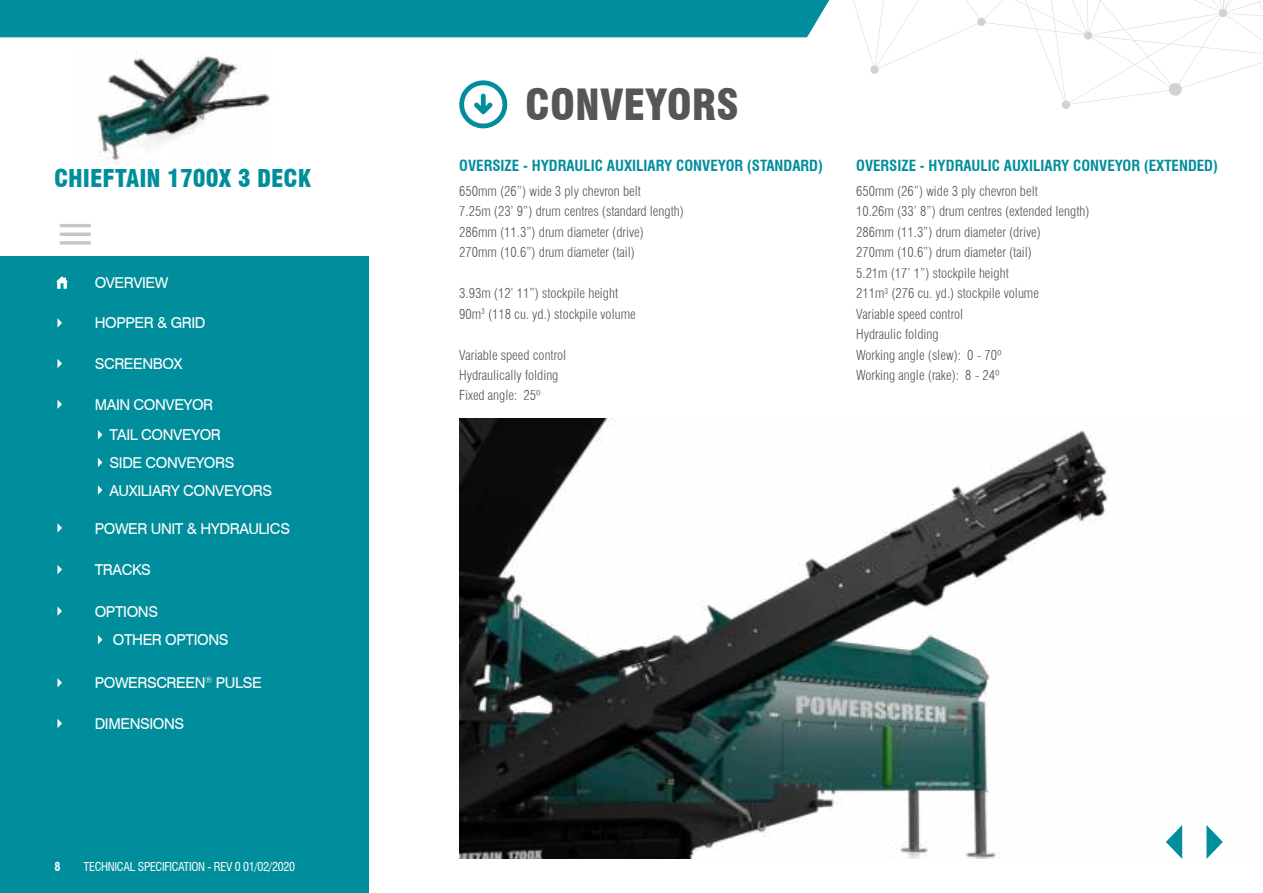
<style>
.page{position:relative;width:1263px;height:893px;background:#fff}
.page>*{position:absolute;margin:0;border:0;box-sizing:border-box;transform-origin:0 0}
.t1{font:900 condensed 42px "Swiss 721 BT";color:#575656}
.t2{font:900 condensed 24px "Swiss 721 BT";color:#008e9c}
.t3{font:15px "Swiss 721 BT";letter-spacing:-.025em;color:#fff}
.t4{font:700 condensed 15px "Swiss 721 BT";color:#008e9c}
.t5{font:300 condensed 13.5px/20.4px "Swiss 721 BT";color:#575656}
.t6{font:condensed 12px "Swiss 721 BT";letter-spacing:-.025em;color:#fff}
.t7{font:700 condensed 12px "Swiss 721 BT";color:#fff}
</style>
<div class="page">
<div style="left:0;top:257px;width:368px;height:636px;background:#008e9c"></div>
<img style="left:97px;top:52px;width:173px;height:108px">
<hr style="left:60px;top:241px;width:31px;height:4px;background:#cfcfce">
<hr style="left:60px;top:233px;width:31px;height:3px;background:#c6c6c5">
<hr style="left:60px;top:224px;width:31px;height:3px;background:#c6c6c5">
<svg style="left:295px;top:0;width:968px;height:129px"></svg>
<div style="left:0;top:0;width:856px;height:37px;background:#008e9c"></div>
<img style="left:459px;top:418px;width:724px;height:441px">
<svg style="left:56px;top:276px;width:12px;height:13px"></svg>
<svg style="left:57px;top:318px;width:5px;height:10px"></svg>
<svg style="left:57px;top:359px;width:5px;height:9px"></svg>
<svg style="left:57px;top:523px;width:5px;height:10px"></svg>
<svg style="left:57px;top:678px;width:5px;height:9px"></svg>
<svg style="left:1206px;top:825px;width:17px;height:34px"></svg>
<svg style="left:1166px;top:825px;width:16px;height:34px"></svg>
<svg style="left:98px;top:430px;width:4px;height:9px"></svg>
<svg style="left:57px;top:400px;width:5px;height:9px"></svg>
<svg style="left:98px;top:458px;width:4px;height:9px"></svg>
<svg style="left:98px;top:635px;width:4px;height:9px"></svg>
<svg style="left:57px;top:565px;width:5px;height:9px"></svg>
<svg style="left:57px;top:719px;width:5px;height:9px"></svg>
<svg style="left:57px;top:606px;width:5px;height:10px"></svg>
<svg style="left:98px;top:485px;width:4px;height:10px"></svg>
<h2 class="t2" style="left:54px;top:164px;width:258px">CHIEFTAIN 1700X 3 DECK</h2>
<p class="t3" style="left:95px;top:274px;width:75px">OVERVIEW</p>
<p class="t3" style="left:95px;top:314px;width:112px">HOPPER &amp; GRID</p>
<p class="t3" style="left:95px;top:355px;width:89px">SCREENBOX</p>
<p class="t3" style="left:95px;top:396px;width:120px">MAIN CONVEYOR</p>
<p class="t3" style="left:110px;top:426px;width:113px">TAIL CONVEYOR</p>
<p class="t3" style="left:110px;top:454px;width:126px">SIDE CONVEYORS</p>
<p class="t3" style="left:110px;top:482px;width:164px">AUXILIARY CONVEYORS</p>
<p class="t3" style="left:95px;top:520px;width:197px">POWER UNIT &amp; HYDRAULICS</p>
<p class="t3" style="left:95px;top:561px;width:58px">TRACKS</p>
<p class="t3" style="left:95px;top:603px;width:65px">OPTIONS</p>
<p class="t3" style="left:113px;top:631px;width:117px">OTHER OPTIONS</p>
<p class="t3" style="left:95px;top:674px;width:169px">POWERSCREEN<sup>®</sup> PULSE</p>
<p class="t3" style="left:95px;top:715px;width:91px">DIMENSIONS</p>
<p class="t7" style="left:54px;top:862px;width:7px">8</p>
<p class="t6" style="left:84px;top:862px;width:213px">TECHNICAL SPECIFICATION - REV 0 01/02/2020</p>
<h1 class="t1" style="left:525px;top:87px;width:215px">CONVEYORS</h1>
<p class="t4" style="left:459px;top:160px;width:365px">OVERSIZE - HYDRAULIC AUXILIARY CONVEYOR (STANDARD)</p>
<p class="t4" style="left:856px;top:160px;width:363px">OVERSIZE - HYDRAULIC AUXILIARY CONVEYOR (EXTENDED)</p>
<p class="t5" style="left:459px;top:182px;width:226px">650mm (26”) wide 3 ply chevron belt<br>7.25m (23’ 9”) drum centres (standard length)<br>286mm (11.3”) drum diameter (drive)<br>270mm (10.6”) drum diameter (tail)</p>
<p class="t5" style="left:459px;top:284px;width:178px">3.93m (12’ 11”) stockpile height<br>90m<sup>3</sup> (118 cu. yd.) stockpile volume</p>
<p class="t5" style="left:459px;top:345px;width:108px">Variable speed control<br>Hydraulically folding<br>Fixed angle: 25º</p>
<p class="t5" style="left:856px;top:182px;width:235px">650mm (26”) wide 3 ply chevron belt<br>10.26m (33’ 8”) drum centres (extended length)<br>286mm (11.3”) drum diameter (drive)<br>270mm (10.6”) drum diameter (tail)<br>5.21m (17’ 1”) stockpile height<br>211m<sup>3</sup> (276 cu. yd.) stockpile volume<br>Variable speed control<br>Hydraulic folding<br>Working angle (slew): 0 - 70º<br>Working angle (rake): 8 - 24º</p>
</div>
